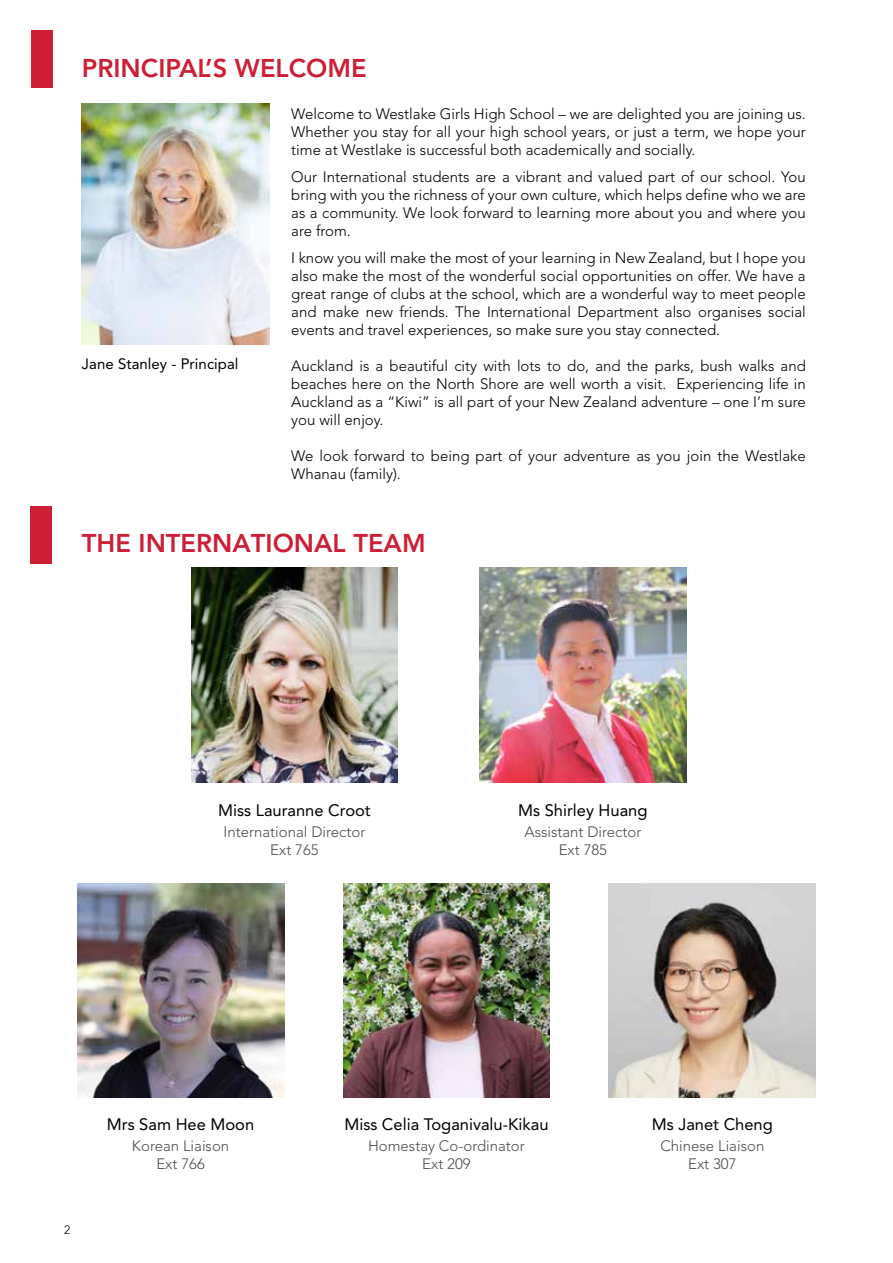
<style>
.page{position:relative;width:893px;height:1263px;background:#fff}
.page>*{position:absolute;margin:0;border:0;box-sizing:border-box;transform-origin:0 0}
.t1{font:800 25.5px "Avenir";color:#cc2036}
.t2{font:16.5px "Avenir";color:#000}
.t3{font:300 15px/18px "Avenir";color:#000;text-align:justify}
.t4{font:300 15px/18px "Avenir";color:#4d4d4f;text-align:center}
.t5{font:15px "Avenir";letter-spacing:.005em;color:#000}
.t6{font:300 12px "Avenir";color:#000}
</style>
<div class="page">
<div style="left:31px;top:31px;width:21px;height:57px;background:#cc1f36"></div>
<img style="left:82px;top:103px;width:187px;height:242px">
<div style="left:30px;top:506px;width:22px;height:58px;background:#cc1f36"></div>
<img style="left:191px;top:568px;width:207px;height:214px">
<img style="left:77px;top:883px;width:207px;height:214px">
<img style="left:343px;top:883px;width:207px;height:214px">
<img style="left:609px;top:883px;width:207px;height:214px">
<img style="left:479px;top:568px;width:207px;height:214px">
<h1 class="t1" style="left:82px;top:49px;width:286px">PRINCIPAL’S WELCOME</h1>
<p class="t5" style="left:82px;top:353px;width:158px">Jane Stanley - Principal</p>
<p class="t3" style="left:291px;top:106px;width:516px">Welcome to Westlake Girls High School – we are delighted you are joining us.<br>Whether you stay for all your high school years, or just a term, we hope your time at Westlake is successful both academically and socially.</p>
<p class="t3" style="left:291px;top:169px;width:516px">Our International students are a vibrant and valued part of our school. You bring with you the richness of your own culture, which helps define who we are as a community. We look forward to learning more about you and where you are from.</p>
<p class="t3" style="left:291px;top:250px;width:516px">I know you will make the most of your learning in New Zealand, but I hope you also make the most of the wonderful social opportunities on offer. We have a great range of clubs at the school, which are a wonderful way to meet people and make new friends. The International Department also organises social events and travel experiences, so make sure you stay connected.</p>
<p class="t3" style="left:291px;top:358px;width:516px">Auckland is a beautiful city with lots to do, and the parks, bush walks and beaches here on the North Shore are well worth a visit. Experiencing life in Auckland as a “Kiwi” is all part of your New Zealand adventure – one I’m sure you will enjoy.</p>
<p class="t3" style="left:291px;top:448px;width:516px">We look forward to being part of your adventure as you join the Westlake<br>Whanau (family).</p>
<h1 class="t1" style="left:82px;top:525px;width:345px">THE INTERNATIONAL TEAM</h1>
<p class="t2" style="left:218px;top:798px;width:154px">Miss Lauranne Croot</p>
<p class="t4" style="left:224px;top:823px;width:143px">International Director<br>Ext 765</p>
<p class="t2" style="left:518px;top:798px;width:131px">Ms Shirley Huang</p>
<p class="t4" style="left:524px;top:823px;width:118px">Assistant Director<br>Ext 785</p>
<p class="t6" style="left:64px;top:1221px;width:8px">2</p>
<p class="t2" style="left:107px;top:1112px;width:149px">Mrs Sam Hee Moon</p>
<p class="t4" style="left:132px;top:1138px;width:99px">Korean Liaison<br>Ext 766</p>
<p class="t2" style="left:344px;top:1112px;width:206px">Miss Celia Toganivalu-Kikau</p>
<p class="t4" style="left:368px;top:1138px;width:158px">Homestay Co-ordinator<br>Ext 209</p>
<p class="t2" style="left:652px;top:1112px;width:123px">Ms Janet Cheng</p>
<p class="t4" style="left:660px;top:1138px;width:105px">Chinese Liaison<br>Ext 307</p>
</div>
